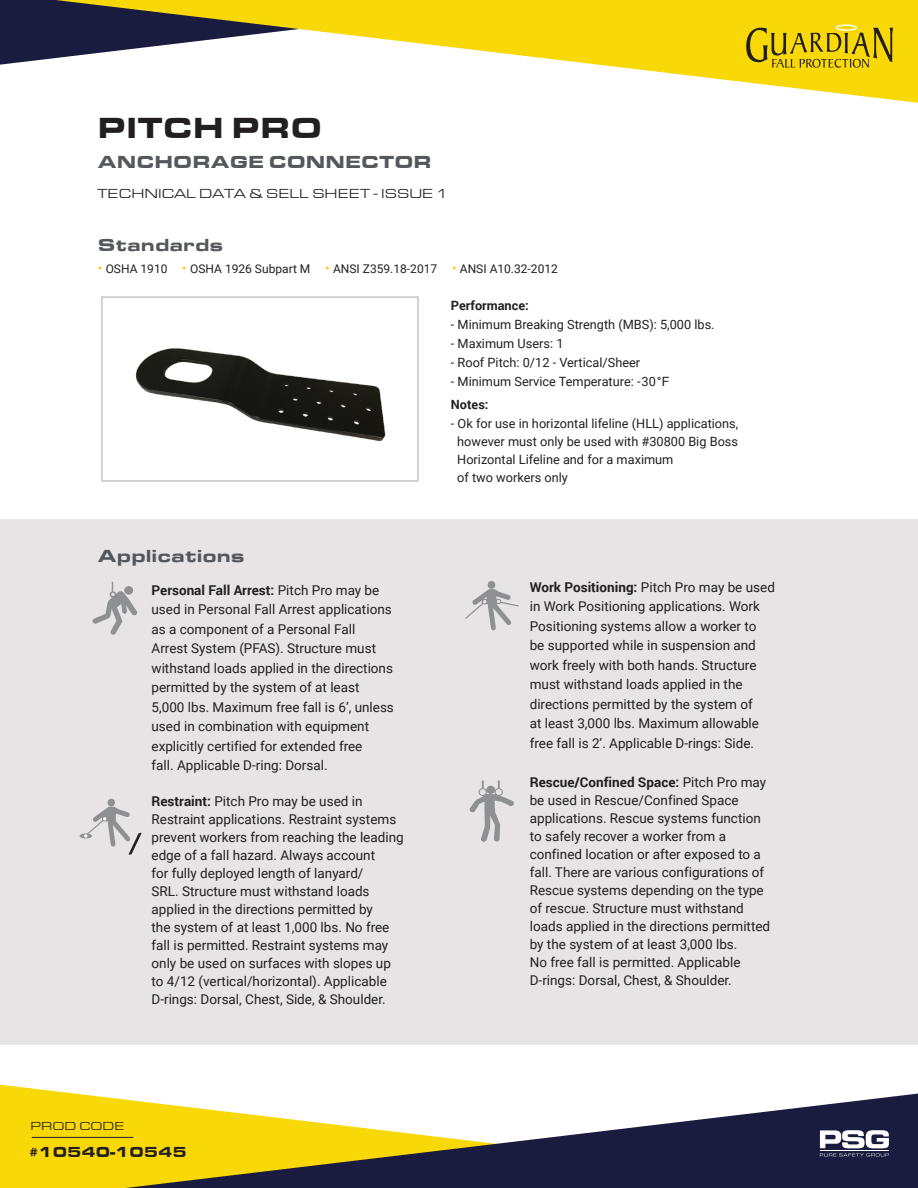
<style>
.page{position:relative;width:918px;height:1188px;background:#fff}
.page>*{position:absolute;margin:0;border:0;box-sizing:border-box;transform-origin:0 0}
.t1{font:900 30px "Eurostile Extended";color:#231f20}
.t2{font:900 18px "Eurostile Extended";color:#54575c}
.t3{font:15px/27px "Myriad Pro";letter-spacing:.02em;color:#231f20}
.t4{font:900 15px "Eurostile Extended";color:#231f20}
.t5{font:13.5px/18px "Roboto";color:#231f20}
.t6{font:13.5px "Eurostile Extended";color:#231f20}
.t7{font:12.75px/18px "Roboto";color:#231f20}
.t8{font:700 12.75px "Roboto";color:#231f20}
.t9{font:12px "Roboto";color:#231f20}
.t10{font:12px "Eurostile Extended";color:#231f20}
.s1{font-size:13.5px;color:#fec70c}
.s2{font-family:"Arial"}
.s3{font-weight:700}
</style>
<div class="page">
<div style="left:0;top:519px;width:918px;height:526px;background:#e7e4e5"></div>
<div style="left:101px;top:296px;width:318px;height:186px;background:#fff;border:2px solid #cfcecf"></div>
<img style="left:135px;top:348px;width:251px;height:93px">
<svg style="left:92px;top:582px;width:45px;height:53px"></svg>
<div style="left:108px;top:799px;width:7px;height:7px;background:#8e9091;border-radius:50%"></div>
<div style="left:80px;top:833px;width:12px;height:5px;background:#8e9091;border-radius:50%"></div>
<svg style="left:84px;top:807px;width:58px;height:48px"></svg>
<svg style="left:465px;top:581px;width:54px;height:50px"></svg>
<svg style="left:470px;top:781px;width:44px;height:61px"></svg>
<svg style="left:0;top:1084px;width:918px;height:104px;fill:#f9d807"></svg>
<hr style="left:32px;top:1137px;width:102px;height:1px;background:#231f20">
<svg style="left:126px;top:1094px;width:792px;height:94px"></svg>
<svg style="left:820px;top:1130px;width:69px;height:27px"></svg>
<div style="left:0;top:0;width:56px;height:65px;background:#1a1c3f"></div>
<svg style="left:56px;top:0;width:862px;height:103px"></svg>
<svg style="left:746px;top:24px;width:147px;height:44px;background:#cdb20e"></svg>
<p class="t1" style="left:98px;top:111px;width:226px">PITCH PRO</p>
<p class="t2" style="left:98px;top:151px;width:336px">ANCHORAGE CONNECTOR</p>
<p class="t6" style="left:98px;top:186px;width:352px">TECHNICAL DATA &amp; SELL SHEET - ISSUE 1</p>
<p class="t2" style="left:98px;top:234px;width:127px">Standards</p>
<p class="t9" style="left:98px;top:260px;width:462px"><span class="s1">•</span> OSHA 1910 <span class="s1">•</span> OSHA 1926 Subpart M <span class="s1">•</span> ANSI Z359.18-2017 <span class="s1">•</span> ANSI A10.32-2012</p>
<p class="t8" style="left:451px;top:296px;width:79px">Performance:</p>
<p class="t7" style="left:451px;top:315px;width:265px">- Minimum Breaking Strength (MBS): 5,000 lbs.</p>
<p class="t7" style="left:451px;top:334px;width:114px">- Maximum Users: 1</p>
<p class="t7" style="left:451px;top:353px;width:191px">- Roof Pitch: 0/12 - Vertical/Sheer</p>
<p class="t7" style="left:451px;top:372px;width:220px">- Minimum Service Temperature: -30°<span class="s2">F</span></p>
<p class="t8" style="left:451px;top:396px;width:39px">Notes:</p>
<p class="t7" style="left:457px;top:414px;width:283px;text-indent:-6px">- Ok for use in horizontal lifeline (HLL) applications, however must only be used with #30800 Big Boss Horizontal Lifeline and for a maximum<br>of two workers only</p>
<p class="t2" style="left:98px;top:546px;width:149px">Applications</p>
<p class="t5" style="left:152px;top:580px;width:244px;line-height:19.5px"><span class="s3">Personal Fall Arrest:</span> Pitch Pro may be used in Personal Fall Arrest applications as a component of a Personal Fall Arrest System (PFAS). Structure must withstand loads applied in the directions permitted by the system of at least 5,000 lbs. Maximum free fall is 6’, unless used in combination with equipment explicitly certified for extended free<br>fall. Applicable D-ring: Dorsal.</p>
<p class="t5" style="left:152px;top:792px;width:254px"><span class="s3">Restraint:</span> Pitch Pro may be used in Restraint applications. Restraint systems prevent workers from reaching the leading edge of a fall hazard. Always account<br>for fully deployed length of lanyard/<br>SRL. Structure must withstand loads applied in the directions permitted by<br>the system of at least 1,000 lbs. No free fall is permitted. Restraint systems may only be used on surfaces with slopes up to 4/12 (vertical/horizontal). Applicable D-rings: Dorsal, Chest, Side, &amp; Shoulder.</p>
<p class="t3" style="left:32px;top:1111px;width:138px">VISIT<br>GUARDIANFALL.COM</p>
<p class="t10" style="left:31px;top:1120px;width:95px">PROD CODE</p>
<p class="t4" style="left:29px;top:1144px;width:160px">#10540-10545</p>
<p class="t5" style="left:530px;top:577px;width:247px;line-height:19.5px"><span class="s3">Work Positioning:</span> Pitch Pro may be used in Work Positioning applications. Work Positioning systems allow a worker to<br>be supported while in suspension and work freely with both hands. Structure must withstand loads applied in the directions permitted by the system of<br>at least 3,000 lbs. Maximum allowable free fall is 2’. Applicable D-rings: Side.</p>
<p class="t5" style="left:530px;top:773px;width:242px"><span class="s3">Rescue/Confined Space:</span> Pitch Pro may be used in Rescue/Confined Space applications. Rescue systems function to safely recover a worker from a confined location or after exposed to a fall. There are various configurations of Rescue systems depending on the type of rescue. Structure must withstand loads applied in the directions permitted by the system of at least 3,000 lbs.<br>No free fall is permitted. Applicable D-rings: Dorsal, Chest, &amp; Shoulder.</p>
</div>
